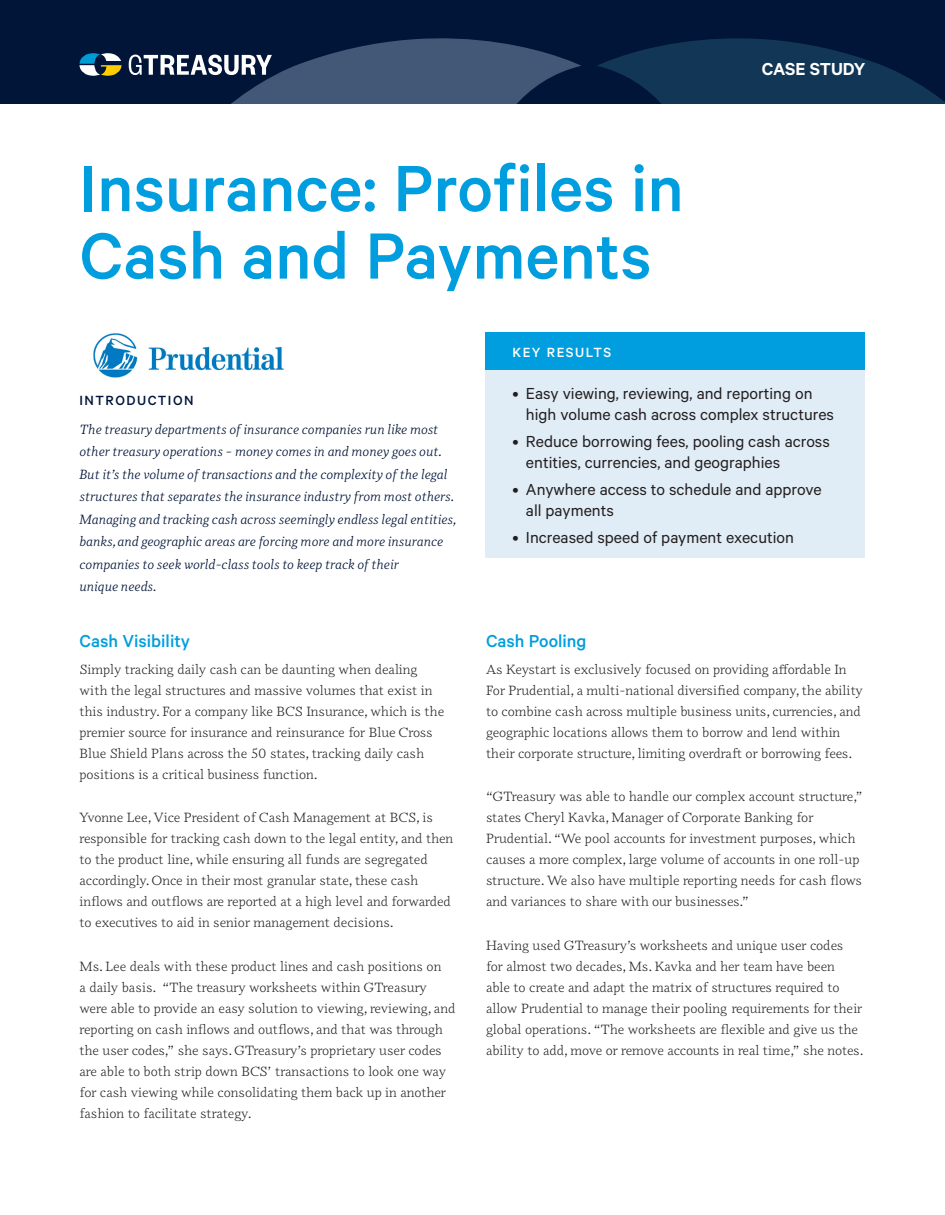
<style>
.page{position:relative;width:945px;height:1215px;background:#fff}
.page>*{position:absolute;margin:0;border:0;box-sizing:border-box;transform-origin:0 0}
.Headline{font:500 73.5px/67.5px "Calibre";color:#009ede}
.Blue_Subhead{font:500 19.5px "Calibre";color:#009ede}
.Body_Copy{font:500 19.5px "Calibre";color:#009ede}
.t1{font:600 19.5px "Calibre";letter-spacing:-.005em;color:#fff}
.t2{font:18px/21px "Calibre";color:#231f20}
.Front__About_Head{font:500 15px "Calibre";letter-spacing:.1em;color:#001537}
.Key_Result_Chart__He{font:500 15px "Calibre";letter-spacing:.1em;color:#fff}
.Body_Copy-2{font:300 13.5px/21px "Odile";color:#231f20}
.Front__About_Text{font:italic 13.5px/22.5px "Odile";color:#001537}
</style>
<div class="page">
<div style="left:0;top:0;width:945px;height:104px;background:#001537"></div>
<svg style="left:597px;top:38px;width:348px;height:66px"></svg>
<svg style="left:129px;top:38px;width:452px;height:66px"></svg>
<svg style="left:80px;top:53px;width:42px;height:23px"></svg>
<div style="left:485px;top:332px;width:380px;height:38px;background:#009ede"></div>
<div style="left:485px;top:370px;width:380px;height:188px;background:#e1edf6"></div>
<img style="left:93px;top:333px;width:191px;height:45px">
<p class="Headline" style="left:80px;top:152px;width:606px">Insurance: Profiles in<br>Cash and Payments</p>
<h2 class="t1" style="left:762px;top:57px;width:105px">CASE STUDY</h2>
<p class="Front__About_Head" style="left:80px;top:392px;width:116px">INTRODUCTION</p>
<p class="Front__About_Text" style="left:80px;top:418px;width:379px">The treasury departments of insurance companies run like most other treasury operations – money comes in and money goes out.<br>But it’s the volume of transactions and the complexity of the legal structures that separates the insurance industry from most others.<br>Managing and tracking cash across seemingly endless legal entities, banks, and geographic areas are forcing more and more insurance companies to seek world-class tools to keep track of their<br>unique needs.</p>
<p class="Blue_Subhead" style="left:80px;top:629px;width:112px">Cash Visibility</p>
<p class="Body_Copy-2" style="left:80px;top:658px;width:366px">Simply tracking daily cash can be daunting when dealing with the legal structures and massive volumes that exist in this industry. For a company like BCS Insurance, which is the premier source for insurance and reinsurance for Blue Cross Blue Shield Plans across the 50 states, tracking daily cash positions is a critical business function.</p>
<p class="Body_Copy-2" style="left:80px;top:807px;width:375px">Yvonne Lee, Vice President of Cash Management at BCS, is responsible for tracking cash down to the legal entity, and then to the product line, while ensuring all funds are segregated accordingly. Once in their most granular state, these cash inflows and outflows are reported at a high level and forwarded to executives to aid in senior management decisions.</p>
<p class="Body_Copy-2" style="left:80px;top:955px;width:377px">Ms. Lee deals with these product lines and cash positions on<br>a daily basis. “The treasury worksheets within GTreasury were able to provide an easy solution to viewing, reviewing, and reporting on cash inflows and outflows, and that was through the user codes,” she says. GTreasury’s proprietary user codes are able to both strip down BCS’ transactions to look one way for cash viewing while consolidating them back up in another fashion to facilitate strategy.</p>
<p class="Key_Result_Chart__He" style="left:512px;top:343px;width:100px">KEY RESULTS</p>
<p class="t2" style="left:526px;top:382px;width:310px;text-indent:-14px">• Easy viewing, reviewing, and reporting on high volume cash across complex structures</p>
<p class="t2" style="left:526px;top:430px;width:305px;text-indent:-14px">• Reduce borrowing fees, pooling cash across entities, currencies, and geographies</p>
<p class="t2" style="left:526px;top:478px;width:297px;text-indent:-14px">• Anywhere access to schedule and approve all payments</p>
<p class="t2" style="left:512px;top:526px;width:283px">• Increased speed of payment execution</p>
<p class="Body_Copy" style="left:486px;top:629px;width:102px">Cash Pooling</p>
<p class="Body_Copy-2" style="left:486px;top:658px;width:378px">As Keystart is exclusively focused on providing affordable In For Prudential, a multi-national diversified company, the ability to combine cash across multiple business units, currencies, and geographic locations allows them to borrow and lend within their corporate structure, limiting overdraft or borrowing fees.</p>
<p class="Body_Copy-2" style="left:486px;top:786px;width:378px">“GTreasury was able to handle our complex account structure,” states Cheryl Kavka, Manager of Corporate Banking for Prudential. “We pool accounts for investment purposes, which causes a more complex, large volume of accounts in one roll-up structure. We also have multiple reporting needs for cash flows and variances to share with our businesses.”</p>
<p class="Body_Copy-2" style="left:486px;top:934px;width:379px">Having used GTreasury’s worksheets and unique user codes<br>for almost two decades, Ms. Kavka and her team have been<br>able to create and adapt the matrix of structures required to allow Prudential to manage their pooling requirements for their global operations. “The worksheets are flexible and give us the ability to add, move or remove accounts in real time,” she notes.</p>
</div>
